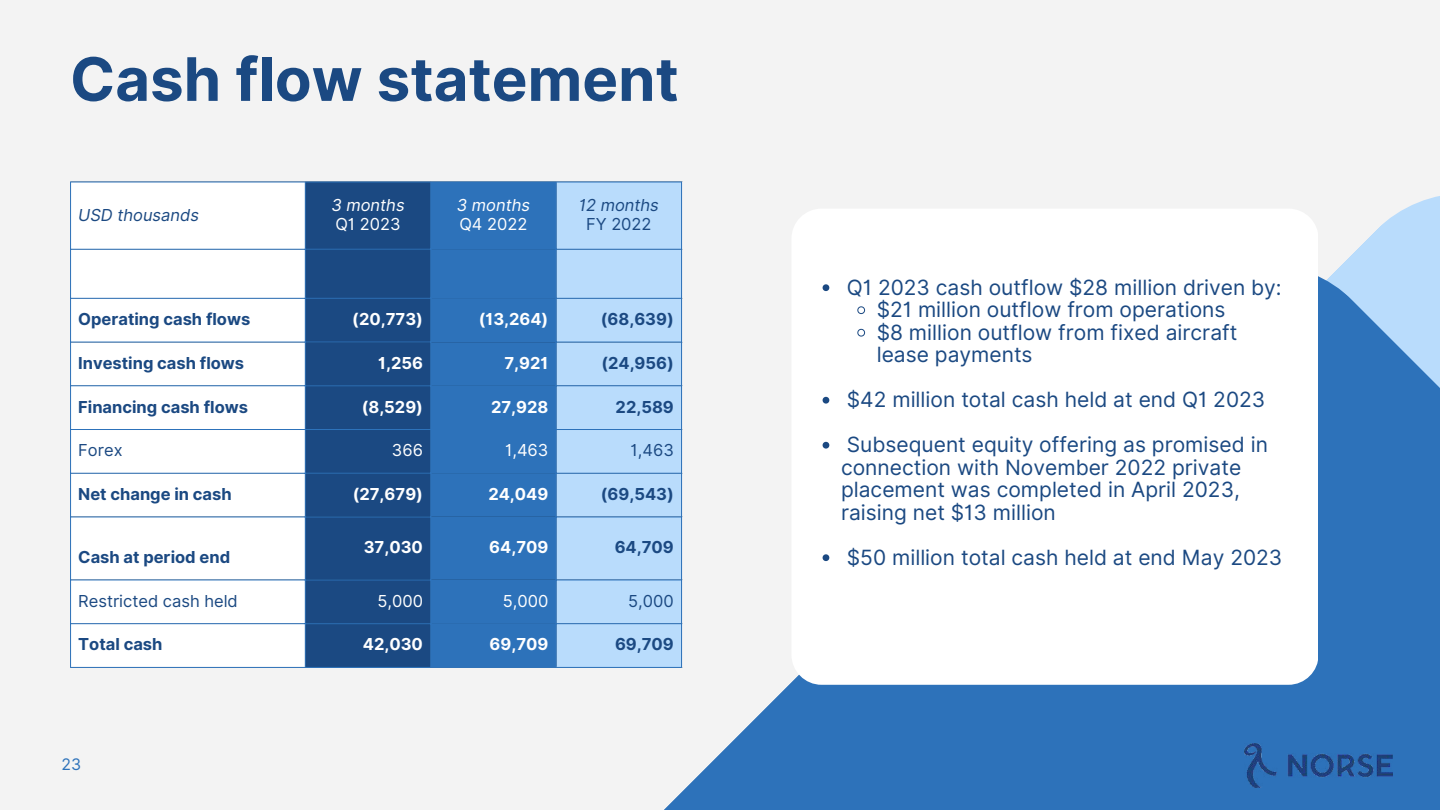
<style>
.page{position:relative;width:1440px;height:810px;background:#f3f3f3}
.page>*{position:absolute;margin:0;border:0;box-sizing:border-box;transform-origin:0 0}
.t1{font:700 60px "Inter";color:#1b4982}
.t2{font:21px/22.5px "Inter";color:#1b4982}
.t3{font:700 16.5px "Inter";color:#1b4982}
.t4{font:700 16.5px "Inter";color:#fff}
.t5{font:16.5px "Inter";color:#1b4982}
.t6{font:16.5px "Inter";color:#fff}
.t7{font:italic 16.5px "Inter";color:#1b4982}
.t8{font:italic 16.5px "Inter";color:#fff}
.t9{font:15.9px "Inter";color:#2d72ba}
</style>
<div class="page">
<svg style="left:682px;top:181px;width:758px;height:70px"></svg>
<svg style="left:664px;top:251px;width:776px;height:559px;fill:#2d72ba"></svg>
<div style="left:791px;top:209px;width:527px;height:476px;background:#fff;border-radius:30px"></div>
<svg style="left:823px;top:284px;width:6px;height:7px"></svg>
<svg style="left:857px;top:306px;width:8px;height:8px"></svg>
<svg style="left:857px;top:328px;width:8px;height:9px"></svg>
<svg style="left:823px;top:397px;width:6px;height:7px"></svg>
<svg style="left:823px;top:442px;width:6px;height:7px"></svg>
<svg style="left:823px;top:554px;width:6px;height:7px"></svg>
<img style="left:1244px;top:744px;width:149px;height:43px">
<div style="left:71px;top:182px;width:234px;height:485px;background:#fff"></div>
<div style="left:306px;top:182px;width:124px;height:485px;background:#1b4982"></div>
<div style="left:431px;top:182px;width:125px;height:485px;background:#2d72ba"></div>
<div style="left:557px;top:182px;width:124px;height:485px;background:#b9dcfc"></div>
<hr style="left:70px;top:182px;width:1px;height:485px;background:#2d72ba">
<hr style="left:305px;top:182px;width:1px;height:485px;background:#2d72ba">
<hr style="left:430px;top:182px;width:1px;height:485px;background:#2d72ba">
<hr style="left:556px;top:182px;width:1px;height:485px;background:#2d72ba">
<hr style="left:681px;top:182px;width:1px;height:485px;background:#2d72ba">
<hr style="left:70px;top:181px;width:612px;height:1px;background:#2d72ba">
<hr style="left:70px;top:249px;width:612px;height:1px;background:#2d72ba">
<hr style="left:70px;top:298px;width:612px;height:1px;background:#2d72ba">
<hr style="left:70px;top:342px;width:612px;height:1px;background:#2d72ba">
<hr style="left:70px;top:385px;width:612px;height:1px;background:#2d72ba">
<hr style="left:70px;top:429px;width:612px;height:1px;background:#2d72ba">
<hr style="left:70px;top:473px;width:612px;height:1px;background:#2d72ba">
<hr style="left:70px;top:516px;width:612px;height:1px;background:#2d72ba">
<hr style="left:70px;top:579px;width:612px;height:1px;background:#2d72ba">
<hr style="left:70px;top:623px;width:612px;height:1px;background:#2d72ba">
<hr style="left:70px;top:667px;width:612px;height:1px;background:#2d72ba">
<h1 class="t1" style="left:70px;top:43px;width:610px">Cash flow statement</h1>
<p class="t7" style="left:78px;top:205px;width:122px">USD thousands</p>
<p class="t8" style="left:331px;top:195px;width:75px">3 months</p>
<p class="t6" style="left:335px;top:215px;width:67px">Q1 2023</p>
<p class="t8" style="left:457px;top:195px;width:75px">3 months</p>
<p class="t6" style="left:459px;top:215px;width:70px">Q4 2022</p>
<p class="t7" style="left:579px;top:195px;width:82px">12 months</p>
<p class="t5" style="left:586px;top:215px;width:67px">FY 2022</p>
<p class="t3" style="left:78px;top:309px;width:174px">Operating cash flows</p>
<p class="t4" style="left:352px;top:309px;width:72px">(20,773)</p>
<p class="t4" style="left:479px;top:309px;width:71px">(13,264)</p>
<p class="t3" style="left:601px;top:309px;width:74px">(68,639)</p>
<p class="t3" style="left:78px;top:353px;width:167px">Investing cash flows</p>
<p class="t4" style="left:378px;top:353px;width:46px">1,256</p>
<p class="t4" style="left:505px;top:353px;width:45px">7,921</p>
<p class="t3" style="left:601px;top:353px;width:74px">(24,956)</p>
<p class="t3" style="left:78px;top:397px;width:171px">Financing cash flows</p>
<p class="t4" style="left:362px;top:397px;width:63px">(8,529)</p>
<p class="t4" style="left:491px;top:397px;width:59px">27,928</p>
<p class="t3" style="left:616px;top:397px;width:60px">22,589</p>
<p class="t5" style="left:78px;top:440px;width:46px">Forex</p>
<p class="t6" style="left:392px;top:440px;width:33px">366</p>
<p class="t6" style="left:505px;top:440px;width:45px">1,463</p>
<p class="t5" style="left:631px;top:440px;width:45px">1,463</p>
<p class="t3" style="left:78px;top:484px;width:155px">Net change in cash</p>
<p class="t4" style="left:353px;top:484px;width:72px">(27,679)</p>
<p class="t4" style="left:488px;top:484px;width:61px">24,049</p>
<p class="t3" style="left:601px;top:484px;width:74px">(69,543)</p>
<p class="t3" style="left:78px;top:547px;width:153px">Cash at period end</p>
<p class="t4" style="left:364px;top:538px;width:61px">37,030</p>
<p class="t4" style="left:489px;top:538px;width:61px">64,709</p>
<p class="t3" style="left:615px;top:538px;width:61px">64,709</p>
<p class="t5" style="left:78px;top:591px;width:161px">Restricted cash held</p>
<p class="t6" style="left:377px;top:591px;width:47px">5,000</p>
<p class="t6" style="left:503px;top:591px;width:47px">5,000</p>
<p class="t5" style="left:628px;top:591px;width:47px">5,000</p>
<p class="t3" style="left:78px;top:635px;width:86px">Total cash</p>
<p class="t4" style="left:363px;top:635px;width:62px">42,030</p>
<p class="t4" style="left:490px;top:635px;width:60px">69,709</p>
<p class="t3" style="left:615px;top:635px;width:60px">69,709</p>
<p class="t9" style="left:62px;top:755px;width:21px">23</p>
<p class="t2" style="left:877px;top:276px;width:407px;text-indent:-30px">Q1 2023 cash outflow $28 million driven by: $21 million outflow from operations<br>$8 million outflow from fixed aircraft lease payments</p>
<p class="t2" style="left:847px;top:377px;width:423px;line-height:45px">$42 million total cash held at end Q1 2023<br>Subsequent equity offering as promised in</p>
<p class="t2" style="left:841px;top:456px;width:402px;text-align:justify">connection with November 2022 private placement was completed in April 2023, raising net $13 million</p>
<p class="t2" style="left:847px;top:546px;width:437px">$50 million total cash held at end May 2023</p>
</div>
